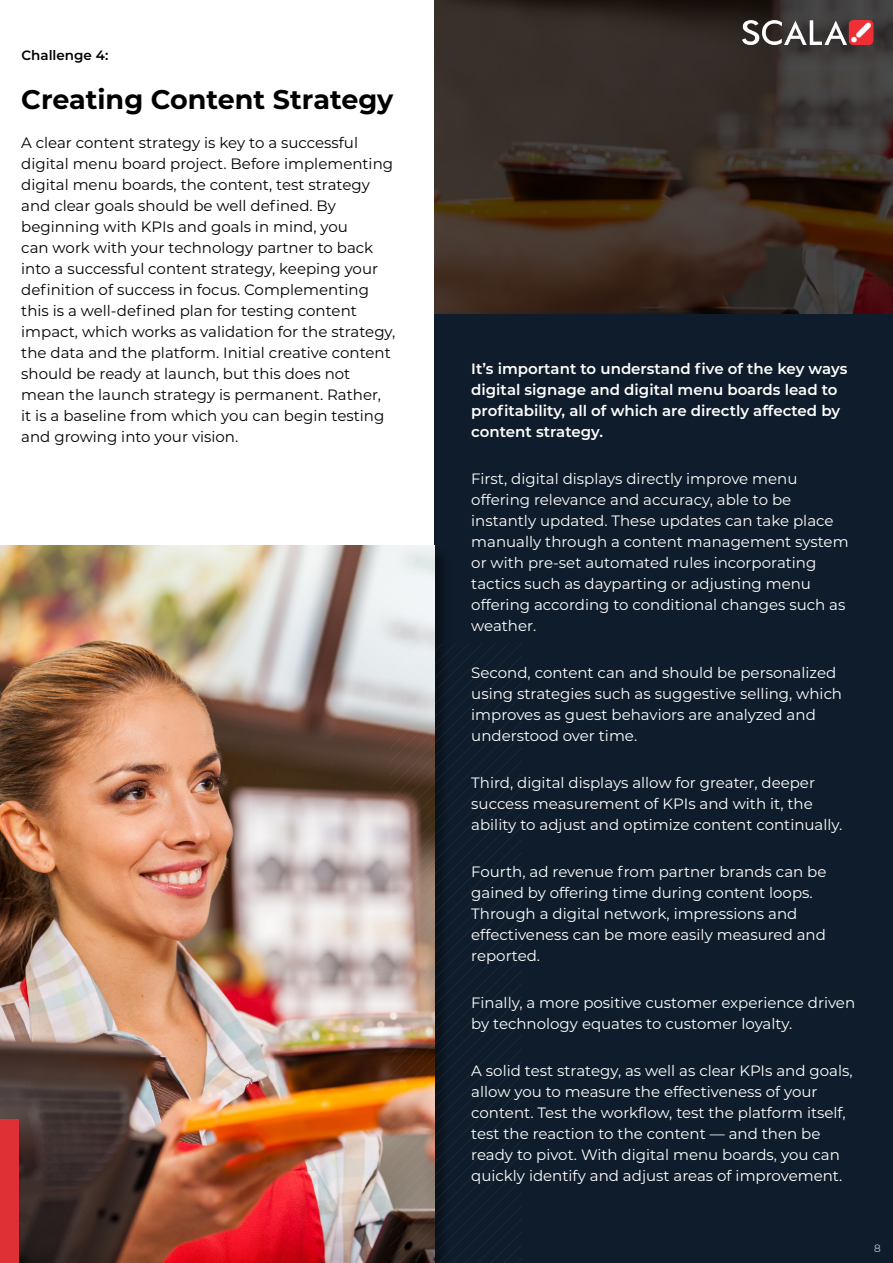
<style>
.page{position:relative;width:893px;height:1263px;background:#fff}
.page>*{position:absolute;margin:0;border:0;box-sizing:border-box;transform-origin:0 0}
.t1{font:700 27px "Montserrat";color:#000}
.t2{font:15px/21px "Montserrat";color:#fff}
.t3{font:15px/21px "Montserrat";color:#000}
.t4{font:600 15px/21px "Montserrat";color:#fff}
.t5{font:600 13.5px "Montserrat";color:#000}
.t6{font:300 10.5px "Montserrat";color:#fff}
</style>
<div class="page">
<div style="left:435px;top:313px;width:458px;height:950px;background:#0f1c2b"></div>
<img style="left:0;top:545px;width:435px;height:718px">
<svg style="left:435px;top:0;width:458px;height:313px;background:#382c24"></svg>
<svg style="left:389px;top:643px;width:133px;height:620px"></svg>
<div style="left:0;top:1119px;width:19px;height:144px;background:#df3036"></div>
<img style="left:742px;top:20px;width:131px;height:25px">
<p class="t5" style="left:21px;top:50px;width:88px">Challenge 4:</p>
<h1 class="t1" style="left:21px;top:87px;width:374px">Creating Content Strategy</h1>
<p class="t3" style="left:21px;top:132px;width:376px">A clear content strategy is key to a successful digital menu board project. Before implementing digital menu boards, the content, test strategy and clear goals should be well defined. By beginning with KPIs and goals in mind, you<br>can work with your technology partner to back into a successful content strategy, keeping your definition of success in focus. Complementing this is a well-defined plan for testing content impact, which works as validation for the strategy, the data and the platform. Initial creative content should be ready at launch, but this does not mean the launch strategy is permanent. Rather,<br>it is a baseline from which you can begin testing and growing into your vision.</p>
<p class="t4" style="left:471px;top:359px;width:378px">It’s important to understand five of the key ways digital signage and digital menu boards lead to profitability, all of which are directly affected by content strategy.</p>
<p class="t2" style="left:471px;top:468px;width:379px">First, digital displays directly improve menu offering relevance and accuracy, able to be instantly updated. These updates can take place manually through a content management system or with pre-set automated rules incorporating tactics such as dayparting or adjusting menu offering according to conditional changes such as weather.</p>
<p class="t2" style="left:471px;top:663px;width:372px">Second, content can and should be personalized using strategies such as suggestive selling, which improves as guest behaviors are analyzed and understood over time.</p>
<p class="t2" style="left:471px;top:773px;width:373px">Third, digital displays allow for greater, deeper success measurement of KPIs and with it, the ability to adjust and optimize content continually.</p>
<p class="t2" style="left:471px;top:862px;width:357px">Fourth, ad revenue from partner brands can be gained by offering time during content loops.<br>Through a digital network, impressions and effectiveness can be more easily measured and reported.</p>
<p class="t2" style="left:471px;top:993px;width:385px">Finally, a more positive customer experience driven by technology equates to customer loyalty.</p>
<p class="t2" style="left:471px;top:1061px;width:383px">A solid test strategy, as well as clear KPIs and goals, allow you to measure the effectiveness of your content. Test the workflow, test the platform itself, test the reaction to the content — and then be ready to pivot. With digital menu boards, you can quickly identify and adjust areas of improvement.</p>
<p class="t6" style="left:874px;top:1242px;width:8px">8</p>
</div>
